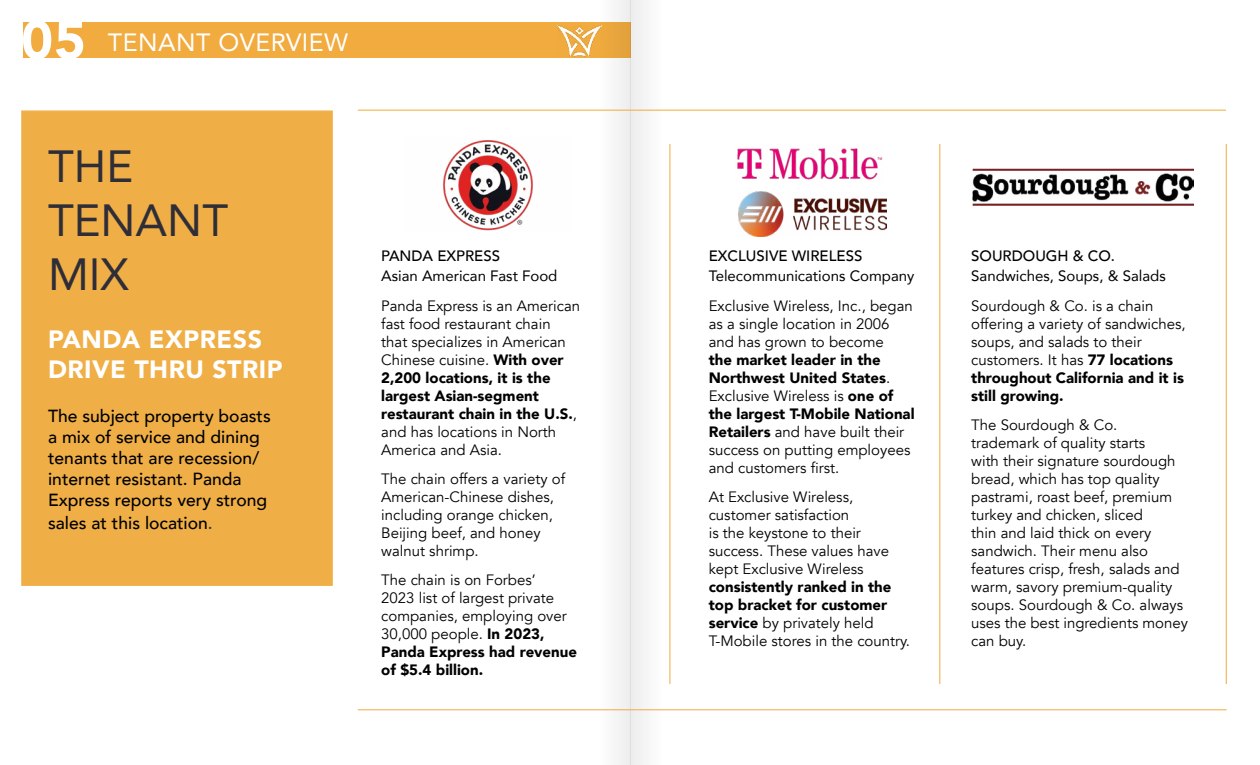
<style>
.page{position:relative;width:1260px;height:765px;background:#fff}
.page>*{position:absolute;margin:0;border:0;box-sizing:border-box;transform-origin:0 0}
.t1{font:45px/54px "Avenir";color:#2f2e38}
.t2{font:900 25px/30px "Avenir";letter-spacing:.02em;color:#fff}
.t3{font:25px "Avenir";letter-spacing:.02em;color:#fff}
.t4{font:500 17.5px/21px "Avenir";color:#000}
.t5{font:15px/18px "Avenir";color:#000}
.t6{font:900 15px/18px "Avenir";color:#000}
.t7{font:15px "Avenir";color:#000}
.t8{font:500 15px "Avenir";color:#000}
.s1{font-weight:900;font-size:53.75px}
.s2{color:#2f2e38}
.s3{font-weight:900}
.s4{font-weight:400}
</style>
<div class="page">
<div style="left:23px;top:23px;width:607px;height:35px;background:#f1ab3e"></div>
<div style="left:598px;top:0;width:32px;height:765px;background:#f6f5f6"></div>
<div style="left:630px;top:0;width:33px;height:765px;background:#f6f5f6"></div>
<div style="left:21px;top:110px;width:312px;height:476px;background:#f0af46;border:1px solid #f0ab3d"></div>
<hr style="left:358px;top:110px;width:868px;height:1px;background:#f0ab3d">
<hr style="left:358px;top:709px;width:869px;height:1px;background:#f0ab3d">
<hr style="left:670px;top:144px;width:1px;height:540px;background:#f0ab3d">
<hr style="left:940px;top:144px;width:1px;height:540px;background:#f0ab3d">
<img style="left:972px;top:168px;width:222px;height:38px">
<img style="left:737px;top:148px;width:146px;height:32px">
<img style="left:443px;top:140px;width:90px;height:91px">
<hr style="left:1226px;top:144px;width:1px;height:540px;background:#f0ab3d">
<img style="left:738px;top:191px;width:149px;height:46px">
<h2 class="t3" style="left:21px;top:23px;width:329px"><span class="s1">065</span> TENANT OVERVIEW</h2>
<h1 class="t1" style="left:48px;top:138px;width:182px">THE<br>TENANT<br>MIX</h1>
<h2 class="t2" style="left:48px;top:324px;width:236px">PANDA EXPRESS<br>DRIVE THRU STRIP</h2>
<p class="t4" style="left:48px;top:404px;width:224px">The subject property boasts a mix of service and dining tenants that are recession/ internet resistant. Panda<br>Express reports very strong</p>
<p class="t4" style="left:48px;top:512px;width:166px">sales at this location<span class="s2">.</span></p>
<p class="t8" style="left:381px;top:243px;width:120px">PANDA EXPRESS</p>
<p class="t7" style="left:381px;top:264px;width:178px">Asian American Fast Food</p>
<p class="t5" style="left:381px;top:297px;width:200px">Panda Express is an American fast food restaurant chain that specializes in American<br>Chinese cuisine. <span class="s3">With over<br>2,200 locations, it is the largest Asian-segment restaurant chain in the U.S.</span>, and has locations in North<br>America and Asia.</p>
<p class="t5" style="left:381px;top:470px;width:185px">The chain offers a variety of<br>American-Chinese dishes, including orange chicken,<br>Beijing beef, and honey walnut shrimp.</p>
<p class="t5" style="left:381px;top:571px;width:197px">The chain is on Forbes’<br>2023 list of largest private companies, employing over<br>30,000 people. <span class="s3">In 2023,<br>Panda Express had revenue of $5.4 billion.</span></p>
<p class="t8" style="left:709px;top:243px;width:155px">EXCLUSIVE WIRELESS</p>
<p class="t7" style="left:709px;top:264px;width:207px">Telecommunications Company</p>
<p class="t5" style="left:709px;top:297px;width:206px">Exclusive Wireless, Inc., began as a single location in 2006 and has grown to become</p>
<p class="t6" style="left:709px;top:350px;width:207px">the market leader in the<br>Northwest United States<span class="s4">.<br>Exclusive Wireless is</span> one of the largest T-Mobile National<br>Retailers <span class="s4">and have built their success on putting employees and customers first.</span></p>
<p class="t5" style="left:709px;top:488px;width:182px">At Exclusive Wireless, customer satisfaction<br>is the keystone to their success. These values have kept Exclusive Wireless</p>
<p class="t6" style="left:709px;top:577px;width:203px">consistently ranked in the top bracket for customer service <span class="s4">by privately held<br>T-Mobile stores in the country.</span></p>
<p class="t8" style="left:971px;top:243px;width:145px">SOURDOUGH &amp; CO.</p>
<p class="t7" style="left:971px;top:264px;width:196px">Sandwiches, Soups, &amp; Salads</p>
<p class="t5" style="left:971px;top:297px;width:216px">Sourdough &amp; Co. is a chain offering a variety of sandwiches, soups, and salads to their customers. It has <span class="s3">77 locations throughout California and it is still growing.</span></p>
<p class="t5" style="left:971px;top:416px;width:218px">The Sourdough &amp; Co. trademark of quality starts<br>with their signature sourdough bread, which has top quality pastrami, roast beef, premium turkey and chicken, sliced<br>thin and laid thick on every sandwich. Their menu also features crisp, fresh, salads and warm, savory premium-quality soups. Sourdough &amp; Co. always uses the best ingredients money can buy.</p>
</div>
